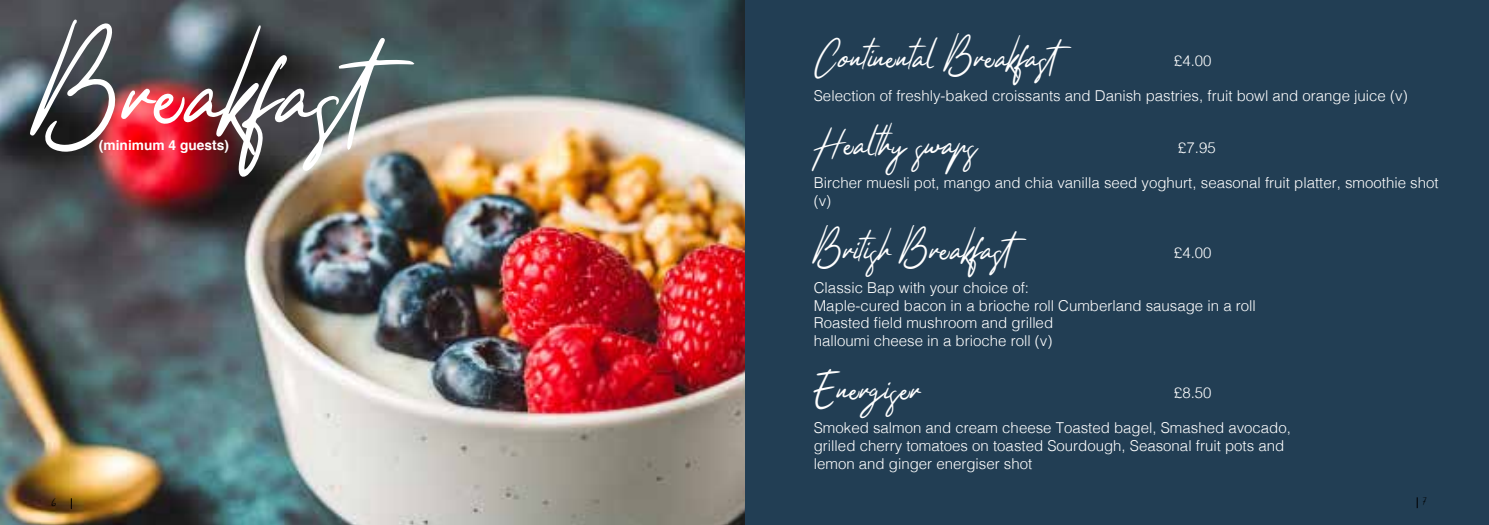
<style>
.page{position:relative;width:1489px;height:525px;background:#fff}
.page>*{position:absolute;margin:0;border:0;box-sizing:border-box;transform-origin:0 0}
.t1{font:90px "Thankfully";color:#fff}
.t2{font:30px "Thankfully";color:#fff}
.t3{font:300 15px/17.5px "Helvetica";color:#fff}
.t4{font:700 13.75px "Helvetica";color:#fff}
.t5{font:10px "Thankfully";color:#000}
</style>
<div class="page">
<div style="left:0;top:0;width:1488px;height:524px;background:#223e54"></div>
<img style="left:0;top:0;width:744px;height:524px">
<h1 class="t1" style="left:34px;top:35px;width:397px">Breakfast</h1>
<p class="t4" style="left:99px;top:134px;width:131px">(minimum 4 guests)</p>
<h2 class="t2" style="left:813px;top:38px;width:264px">Continental Breakfast</h2>
<p class="t3" style="left:1173px;top:50px;width:39px">£4.00</p>
<p class="t3" style="left:813px;top:85px;width:595px">Selection of freshly-baked croissants and Danish pastries, fruit bowl and orange juice (v)</p>
<h2 class="t2" style="left:813px;top:125px;width:165px">Healthy swaps</h2>
<p class="t3" style="left:1178px;top:138px;width:39px">£7.95</p>
<p class="t3" style="left:813px;top:173px;width:626px">Bircher muesli pot, mango and chia vanilla seed yoghurt, seasonal fruit platter, smoothie shot (v)</p>
<h2 class="t2" style="left:813px;top:230px;width:220px">British Breakfast</h2>
<p class="t3" style="left:1173px;top:243px;width:39px">£4.00</p>
<p class="t3" style="left:813px;top:278px;width:443px">Classic Bap with your choice of:<br>Maple-cured bacon in a brioche roll Cumberland sausage in a roll Roasted field mushroom and grilled<br>halloumi cheese in a brioche roll (v)</p>
<h2 class="t2" style="left:813px;top:370px;width:108px">Energiser</h2>
<p class="t3" style="left:1173px;top:383px;width:39px">£8.50</p>
<p class="t3" style="left:813px;top:418px;width:478px">Smoked salmon and cream cheese Toasted bagel, Smashed avocado, grilled cherry tomatoes on toasted Sourdough, Seasonal fruit pots and lemon and ginger energiser shot</p>
<p class="t5" style="left:52px;top:496px;width:6px">6</p>
<p class="t5" style="left:1422px;top:495px;width:5px">7</p>
</div>
